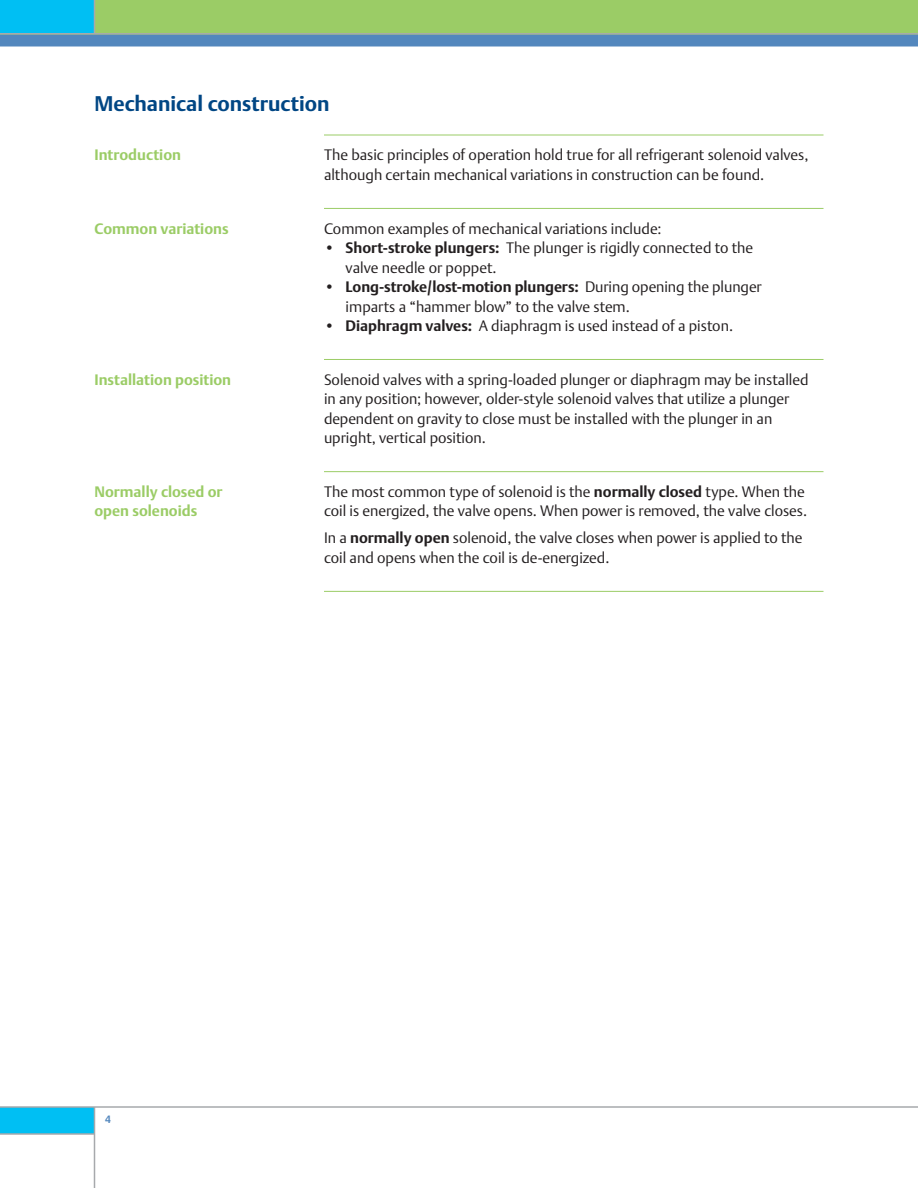
<style>
.page{position:relative;width:918px;height:1188px;background:#fff}
.page>*{position:absolute;margin:0;border:0;box-sizing:border-box;transform-origin:0 0}
.t1{font:700 21px "DTL Argo T";color:#004684}
.t2{font:15px/19.5px "DTL Argo T Light";color:#231f20}
.t3{font:700 15px/19.5px "DTL Argo T";color:#9bcc66}
.t4{font:700 15px "DTL Argo T";letter-spacing:-.005em;color:#231f20}
.t5{font:700 10.5px "DTL Argo T";color:#5387bd;scale:.96 1}
.s1{font-family:"DTL Argo T";font-weight:700}
.s2{font-family:"DTL Argo T Light";font-weight:400}
</style>
<div class="page">
<div style="left:0;top:0;width:918px;height:40px;background:#9bcc66"></div>
<div style="left:0;top:0;width:94px;height:34px;background:#00bff3"></div>
<div style="left:0;top:1107px;width:94px;height:27px;background:#00bff3"></div>
<hr style="left:0;top:1106px;width:918px;height:2px;background:#a7a9ac">
<hr style="left:94px;top:1107px;width:1px;height:81px;background:#a7a9ac">
<hr style="left:0;top:1133px;width:94px;height:2px;background:#a7a9ac">
<div style="left:0;top:34px;width:918px;height:12px;background:#5387bd"></div>
<hr style="left:0;top:33px;width:918px;height:1px;background:#a7a9ac">
<hr style="left:94px;top:0;width:1px;height:34px;background:#a7a9ac">
<hr style="left:324px;top:135px;width:500px;height:1px;background:#9bcc66">
<hr style="left:324px;top:208px;width:500px;height:1px;background:#9bcc66">
<hr style="left:324px;top:359px;width:500px;height:1px;background:#9bcc66">
<hr style="left:324px;top:471px;width:500px;height:1px;background:#9bcc66">
<hr style="left:324px;top:591px;width:500px;height:1px;background:#9bcc66">
<h1 class="t1" style="left:95px;top:95px;width:237px">Mechanical construction</h1>
<p class="t3" style="left:95px;top:147px;width:88px">Introduction</p>
<p class="t2" style="left:324px;top:146px;width:486px">The basic principles of operation hold true for all refrigerant solenoid valves, although certain mechanical variations in construction can be found.</p>
<p class="t3" style="left:95px;top:220px;width:136px">Common variations</p>
<p class="t2" style="left:324px;top:219px;width:339px">Common examples of mechanical variations include:</p>
<p class="t2" style="left:346px;top:239px;width:409px;text-indent:-22px">• <span class="s1">Short-stroke plungers:</span> The plunger is rigidly connected to the valve needle or poppet.</p>
<p class="t4" style="left:324px;top:281px;width:439px"><span class="s2">•</span> Long-stroke/lost-motion plungers: <span class="s2">During opening the plunger</span></p>
<p class="t2" style="left:346px;top:297px;width:286px">imparts a “hammer blow” to the valve stem.</p>
<p class="t2" style="left:324px;top:317px;width:411px">• <span class="s1">Diaphragm valves:</span> A diaphragm is used instead of a piston.</p>
<p class="t3" style="left:95px;top:371px;width:138px">Installation position</p>
<p class="t2" style="left:324px;top:370px;width:486px">Solenoid valves with a spring-loaded plunger or diaphragm may be installed in any position; however, older-style solenoid valves that utilize a plunger dependent on gravity to close must be installed with the plunger in an upright, vertical position.</p>
<p class="t3" style="left:95px;top:483px;width:129px">Normally closed or open solenoids</p>
<p class="t2" style="left:324px;top:483px;width:485px">The most common type of solenoid is the <span class="s1">normally closed</span> type. When the coil is energized, the valve opens. When power is removed, the valve closes.</p>
<p class="t2" style="left:324px;top:529px;width:480px">In a <span class="s1">normally open</span> solenoid, the valve closes when power is applied to the coil and opens when the coil is de-energized.</p>
<p class="t5" style="left:105px;top:1116px;width:7px">4</p>
</div>
